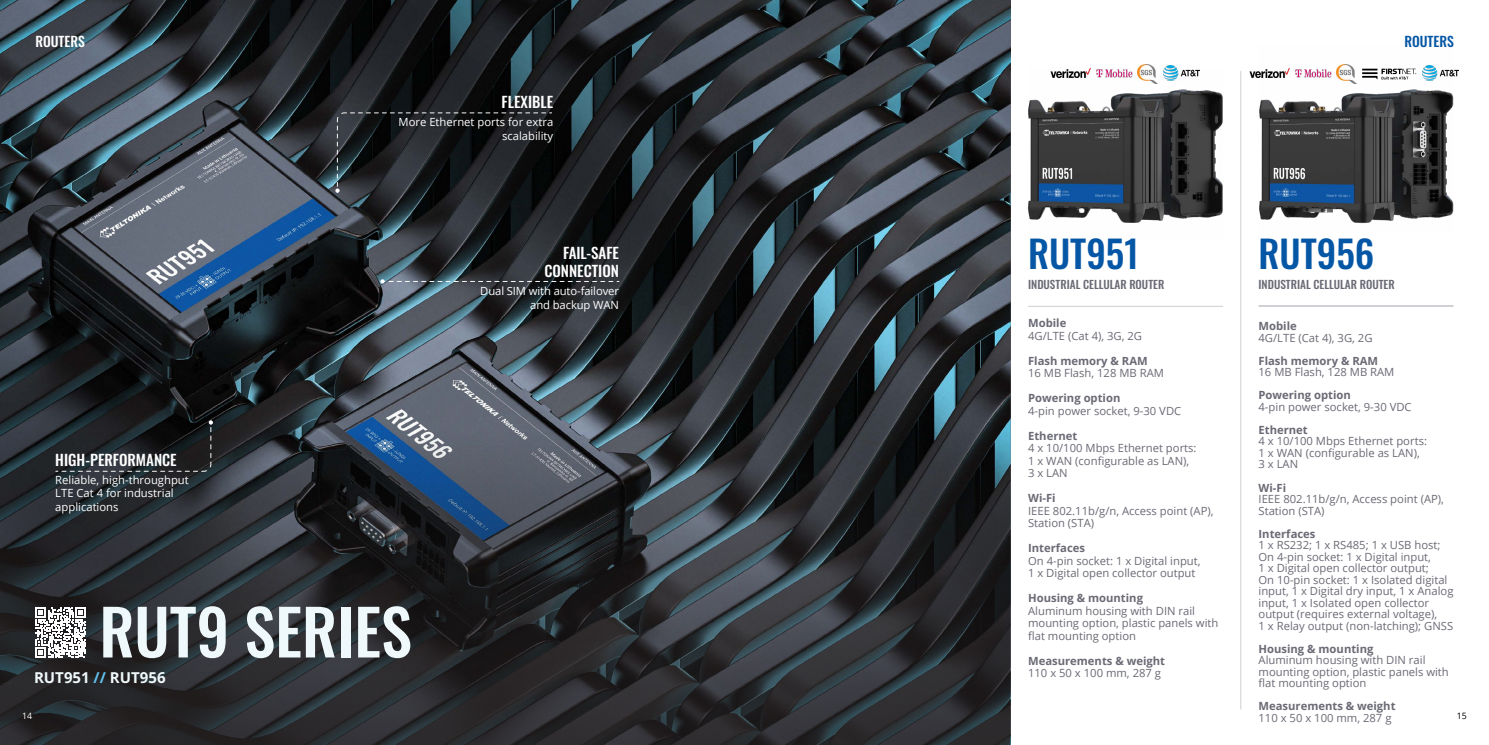
<style>
.page{position:relative;width:1489px;height:745px;background:#fff}
.page>*{position:absolute;margin:0;border:0;box-sizing:border-box;transform-origin:0 0}
.t1{font:500 62.5px "Oswald";color:#eff8fa}
.t2{font:500 37.5px "Oswald";color:#0556a5}
.t3{font:500 15px/18px "Oswald";color:#fff;text-align:right}
.t4{font:700 15px "Open Sans";color:#eff8fa}
.t5{font:500 13.75px "Oswald";color:#fff}
.t6{font:500 13.75px "Oswald";color:#0556a5}
.t7{font:11.25px/11.5px "Open Sans";color:#6a6a75}
.t8{font:700 11.25px "Open Sans";color:#6a6a75}
.t9{font:11.25px/13.5px "Open Sans";color:#fff;text-align:right}
.t10{font:500 11.25px "Oswald";color:#6a6a75}
.t11{font:8.75px "Open Sans";color:#fff}
.t12{font:8.75px "Open Sans";color:#000}
.s1{color:#61c2ee}
</style>
<div class="page">
<img style="left:0;top:0;width:1010px;height:744px">
<svg style="left:0;top:432px;width:1009px;height:312px;background:#2c3035"></svg>
<svg style="left:335px;top:112px;width:217px;height:81px;background:#1d2023"></svg>
<svg style="left:380px;top:279px;width:240px;height:4px"></svg>
<svg style="left:55px;top:419px;width:158px;height:53px;background:#202428"></svg>
<hr style="left:1028px;top:306px;width:194px;height:1px;background:#6a6a75">
<hr style="left:1010px;top:71px;width:1px;height:638px;background:#6a6a75">
<hr style="left:1240px;top:71px;width:1px;height:638px;background:#6a6a75">
<img style="left:1027px;top:68px;width:195px;height:155px">
<svg style="left:35px;top:606px;width:51px;height:51px"></svg>
<hr style="left:1258px;top:305px;width:195px;height:1px;background:#6a6a75">
<img style="left:1258px;top:65px;width:195px;height:159px">
<img style="left:1422px;top:66px;width:36px;height:15px">
<img style="left:1163px;top:66px;width:36px;height:15px">
<img style="left:1295px;top:69px;width:36px;height:8px">
<img style="left:1096px;top:69px;width:36px;height:8px">
<img style="left:1249px;top:67px;width:40px;height:10px">
<img style="left:1050px;top:68px;width:40px;height:9px">
<svg style="left:1361px;top:69px;width:54px;height:10px"></svg>
<img style="left:1336px;top:64px;width:19px;height:20px">
<img style="left:1137px;top:64px;width:20px;height:20px">
<p class="t5" style="left:35px;top:34px;width:51px">ROUTERS</p>
<h3 class="t3" style="left:55px;top:452px;width:123px">HIGH-PERFORMANCE</h3>
<p class="t9" style="left:55px;top:472px;width:135px;text-align:left">Reliable, high-throughput<br>LTE Cat 4 for industrial applications</p>
<h3 class="t3" style="left:501px;top:93px;width:53px">FLEXIBLE</h3>
<p class="t9" style="left:398px;top:115px;width:156px">More Ethernet ports for extra scalability</p>
<h3 class="t3" style="left:544px;top:244px;width:76px">FAIL-SAFE<br>CONNECTION</h3>
<p class="t9" style="left:480px;top:284px;width:140px">Dual SIM with auto-failover and backup WAN</p>
<h1 class="t1" style="left:99px;top:599px;width:314px">RUT9 SERIES</h1>
<h3 class="t4" style="left:34px;top:667px;width:133px">RUT951 <span class="s1">//</span> RUT956</h3>
<p class="t11" style="left:22px;top:709px;width:12px">14</p>
<p class="t6" style="left:1404px;top:34px;width:51px">ROUTERS</p>
<h2 class="t2" style="left:1028px;top:234px;width:112px">RUT951</h2>
<p class="t10" style="left:1028px;top:279px;width:138px">INDUSTRIAL CELLULAR ROUTER</p>
<p class="t8" style="left:1028px;top:315px;width:40px">Mobile</p>
<p class="t7" style="left:1028px;top:329px;width:115px">4G/LTE (Cat 4), 3G, 2G</p>
<p class="t8" style="left:1028px;top:352px;width:121px">Flash memory &amp; RAM</p>
<p class="t7" style="left:1028px;top:366px;width:137px">16 MB Flash, 128 MB RAM</p>
<p class="t8" style="left:1028px;top:390px;width:94px">Powering option</p>
<p class="t7" style="left:1028px;top:404px;width:155px">4-pin power socket, 9-30 VDC</p>
<p class="t8" style="left:1028px;top:427px;width:51px">Ethernet</p>
<p class="t7" style="left:1028px;top:441px;width:170px;line-height:12.5px">4 x 10/100 Mbps Ethernet ports:<br>1 x WAN (configurable as LAN),<br>3 x LAN</p>
<p class="t8" style="left:1028px;top:490px;width:29px">Wi-Fi</p>
<p class="t7" style="left:1028px;top:503px;width:187px;line-height:12.5px">IEEE 802.11b/g/n, Access point (AP),<br>Station (STA)</p>
<p class="t8" style="left:1028px;top:540px;width:58px">Interfaces</p>
<p class="t7" style="left:1028px;top:553px;width:174px;line-height:12.5px">On 4-pin socket: 1 x Digital input,<br>1 x Digital open collector output</p>
<p class="t8" style="left:1028px;top:590px;width:116px">Housing &amp; mounting</p>
<p class="t7" style="left:1028px;top:603px;width:192px;line-height:12.5px">Aluminum housing with DIN rail mounting option, plastic panels with flat mounting option</p>
<p class="t8" style="left:1028px;top:652px;width:138px">Measurements &amp; weight</p>
<p class="t7" style="left:1028px;top:666px;width:134px">110 x 50 x 100 mm, 287 g</p>
<h2 class="t2" style="left:1258px;top:234px;width:117px">RUT956</h2>
<p class="t10" style="left:1258px;top:278px;width:138px">INDUSTRIAL CELLULAR ROUTER</p>
<p class="t8" style="left:1258px;top:318px;width:40px">Mobile</p>
<p class="t7" style="left:1258px;top:331px;width:115px">4G/LTE (Cat 4), 3G, 2G</p>
<p class="t8" style="left:1258px;top:352px;width:121px">Flash memory &amp; RAM</p>
<p class="t7" style="left:1258px;top:366px;width:137px">16 MB Flash, 128 MB RAM</p>
<p class="t8" style="left:1258px;top:387px;width:94px">Powering option</p>
<p class="t7" style="left:1258px;top:400px;width:155px">4-pin power socket, 9-30 VDC</p>
<p class="t8" style="left:1258px;top:421px;width:51px">Ethernet</p>
<p class="t7" style="left:1258px;top:435px;width:170px">4 x 10/100 Mbps Ethernet ports:<br>1 x WAN (configurable as LAN),<br>3 x LAN</p>
<p class="t8" style="left:1258px;top:479px;width:29px">Wi-Fi</p>
<p class="t7" style="left:1258px;top:492px;width:187px">IEEE 802.11b/g/n, Access point (AP),<br>Station (STA)</p>
<p class="t8" style="left:1258px;top:525px;width:58px">Interfaces</p>
<p class="t7" style="left:1258px;top:538px;width:196px">1 x RS232; 1 x RS485; 1 x USB host; On 4-pin socket: 1 x Digital input,<br>1 x Digital open collector output;<br>On 10-pin socket: 1 x Isolated digital input, 1 x Digital dry input, 1 x Analog input, 1 x Isolated open collector output (requires external voltage),<br>1 x Relay output (non-latching); GNSS</p>
<p class="t8" style="left:1258px;top:640px;width:116px">Housing &amp; mounting</p>
<p class="t7" style="left:1258px;top:653px;width:192px">Aluminum housing with DIN rail mounting option, plastic panels with flat mounting option</p>
<p class="t8" style="left:1258px;top:697px;width:138px">Measurements &amp; weight</p>
<p class="t7" style="left:1258px;top:711px;width:134px">110 x 50 x 100 mm, 287 g</p>
<p class="t12" style="left:1456px;top:709px;width:12px">15</p>
</div>
